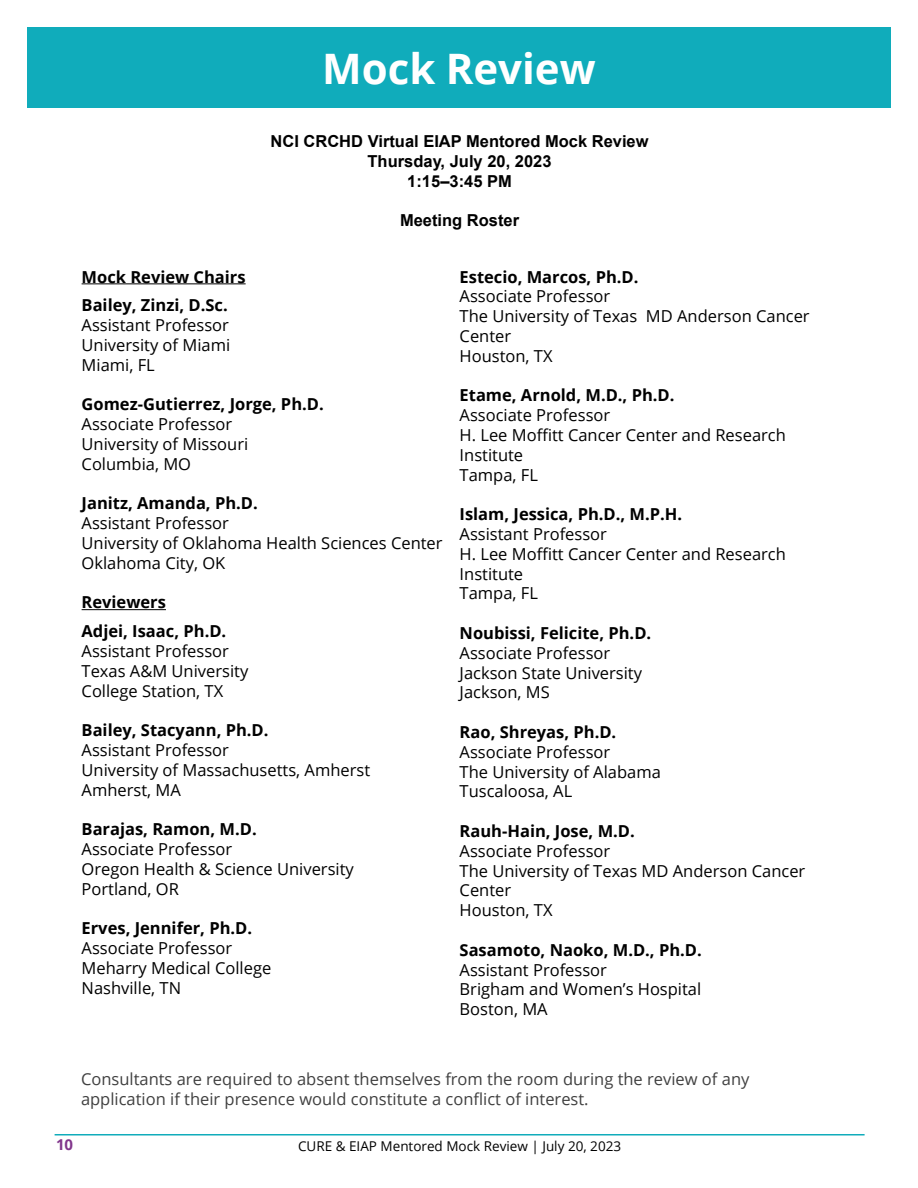
<style>
.page{position:relative;width:918px;height:1188px;background:#fff}
.page>*{position:absolute;margin:0;border:0;box-sizing:border-box;transform-origin:0 0}
.t1{font:700 42px "Open Sans";color:#fff}
.t2{font:16.5px/19.8px "Open Sans";color:#000}
.t3{font:700 16.5px "Open Sans";color:#000}
.t4{font:16.5px/19.8px "Open Sans";color:#404040}
.t5{font:700 16.5px "Arial";color:#000}
.t6{font:700 15px "Open Sans";color:#82368c}
.t7{font:13.5px "Open Sans";color:#000}
</style>
<div class="page">
<hr style="left:55px;top:1134px;width:810px;height:2px;background:#10acbb">
<div style="left:27px;top:27px;width:864px;height:81px;background:#10acbb"></div>
<hr style="left:82px;top:283px;width:164px;height:1px;background:#000">
<hr style="left:82px;top:609px;width:84px;height:1px;background:#000">
<p class="t1" style="left:322px;top:39px;width:275px">Mock Review</p>
<p class="t5" style="left:271px;top:130px;width:380px">NCI CRCHD Virtual EIAP Mentored Mock Review</p>
<p class="t5" style="left:368px;top:149px;width:186px">Thursday, July 20, 2023</p>
<p class="t5" style="left:407px;top:169px;width:106px">1:15–3:45 PM</p>
<p class="t5" style="left:400px;top:209px;width:121px">Meeting Roster</p>
<p class="t3" style="left:82px;top:265px;width:166px">Mock Review Chairs</p>
<p class="t3" style="left:82px;top:294px;width:148px">Bailey, Zinzi, D.Sc.</p>
<p class="t2" style="left:82px;top:315px;width:149px">Assistant Professor</p>
<p class="t2" style="left:82px;top:335px;width:150px">University of Miami</p>
<p class="t2" style="left:82px;top:355px;width:75px">Miami, FL</p>
<p class="t3" style="left:82px;top:393px;width:244px">Gomez-Gutierrez, Jorge, Ph.D.</p>
<p class="t2" style="left:82px;top:414px;width:152px">Associate Professor</p>
<p class="t2" style="left:82px;top:434px;width:168px">University of Missouri</p>
<p class="t2" style="left:82px;top:454px;width:111px">Columbia, MO</p>
<p class="t3" style="left:82px;top:492px;width:178px">Janitz, Amanda, Ph.D.</p>
<p class="t2" style="left:82px;top:513px;width:149px">Assistant Professor</p>
<p class="t2" style="left:82px;top:533px;width:363px">University of Oklahoma Health Sciences Center</p>
<p class="t2" style="left:82px;top:553px;width:145px">Oklahoma City, OK</p>
<p class="t3" style="left:82px;top:591px;width:86px">Reviewers</p>
<p class="t3" style="left:82px;top:620px;width:146px">Adjei, Isaac, Ph.D.</p>
<p class="t2" style="left:82px;top:641px;width:149px">Assistant Professor</p>
<p class="t2" style="left:82px;top:661px;width:168px">Texas A&amp;M University</p>
<p class="t2" style="left:82px;top:680px;width:143px">College Station, TX</p>
<p class="t3" style="left:82px;top:719px;width:188px">Bailey, Stacyann, Ph.D.</p>
<p class="t2" style="left:82px;top:740px;width:149px">Assistant Professor</p>
<p class="t2" style="left:82px;top:760px;width:290px">University of Massachusetts, Amherst</p>
<p class="t2" style="left:82px;top:779px;width:101px">Amherst, MA</p>
<p class="t3" style="left:82px;top:818px;width:177px">Barajas, Ramon, M.D.</p>
<p class="t2" style="left:82px;top:839px;width:152px">Associate Professor</p>
<p class="t2" style="left:82px;top:859px;width:274px">Oregon Health &amp; Science University</p>
<p class="t2" style="left:82px;top:878px;width:99px">Portland, OR</p>
<p class="t3" style="left:82px;top:917px;width:172px">Erves, Jennifer, Ph.D.</p>
<p class="t2" style="left:82px;top:938px;width:152px">Associate Professor</p>
<p class="t2" style="left:82px;top:958px;width:191px">Meharry Medical College</p>
<p class="t2" style="left:82px;top:977px;width:101px">Nashville, TN</p>
<p class="t3" style="left:460px;top:265px;width:180px">Estecio, Marcos, Ph.D.</p>
<p class="t2" style="left:460px;top:286px;width:152px">Associate Professor</p>
<p class="t2" style="left:460px;top:306px;width:352px">The University of Texas MD Anderson Cancer<br>Center</p>
<p class="t2" style="left:460px;top:346px;width:95px">Houston, TX</p>
<p class="t3" style="left:460px;top:384px;width:216px">Etame, Arnold, M.D., Ph.D.</p>
<p class="t2" style="left:460px;top:405px;width:152px">Associate Professor</p>
<p class="t2" style="left:460px;top:425px;width:328px">H. Lee Moffitt Cancer Center and Research<br>Institute</p>
<p class="t2" style="left:460px;top:464px;width:80px">Tampa, FL</p>
<p class="t3" style="left:460px;top:503px;width:224px">Islam, Jessica, Ph.D., M.P.H.</p>
<p class="t2" style="left:460px;top:524px;width:149px">Assistant Professor</p>
<p class="t2" style="left:460px;top:544px;width:328px">H. Lee Moffitt Cancer Center and Research<br>Institute</p>
<p class="t2" style="left:460px;top:583px;width:80px">Tampa, FL</p>
<p class="t3" style="left:460px;top:621px;width:193px">Noubissi, Felicite, Ph.D.</p>
<p class="t2" style="left:460px;top:643px;width:152px">Associate Professor</p>
<p class="t2" style="left:460px;top:662px;width:184px">Jackson State University</p>
<p class="t2" style="left:460px;top:682px;width:92px">Jackson, MS</p>
<p class="t3" style="left:460px;top:720px;width:158px">Rao, Shreyas, Ph.D.</p>
<p class="t2" style="left:460px;top:742px;width:152px">Associate Professor</p>
<p class="t2" style="left:460px;top:761px;width:203px">The University of Alabama</p>
<p class="t2" style="left:460px;top:781px;width:114px">Tuscaloosa, AL</p>
<p class="t3" style="left:460px;top:819px;width:177px">Rauh-Hain, Jose, M.D.</p>
<p class="t2" style="left:460px;top:841px;width:152px">Associate Professor</p>
<p class="t2" style="left:460px;top:860px;width:347px">The University of Texas MD Anderson Cancer<br>Center</p>
<p class="t2" style="left:460px;top:900px;width:95px">Houston, TX</p>
<p class="t3" style="left:460px;top:938px;width:244px">Sasamoto, Naoko, M.D., Ph.D.</p>
<p class="t2" style="left:460px;top:959px;width:149px">Assistant Professor</p>
<p class="t2" style="left:460px;top:979px;width:243px">Brigham and Women’s Hospital</p>
<p class="t2" style="left:460px;top:999px;width:90px">Boston, MA</p>
<p class="t4" style="left:81px;top:1069px;width:670px">Consultants are required to absent themselves from the room during the review of any application if their presence would constitute a conflict of interest.</p>
<p class="t6" style="left:56px;top:1134px;width:19px">10</p>
<p class="t7" style="left:298px;top:1137px;width:325px">CURE &amp; EIAP Mentored Mock Review | July 20, 2023</p>
</div>
